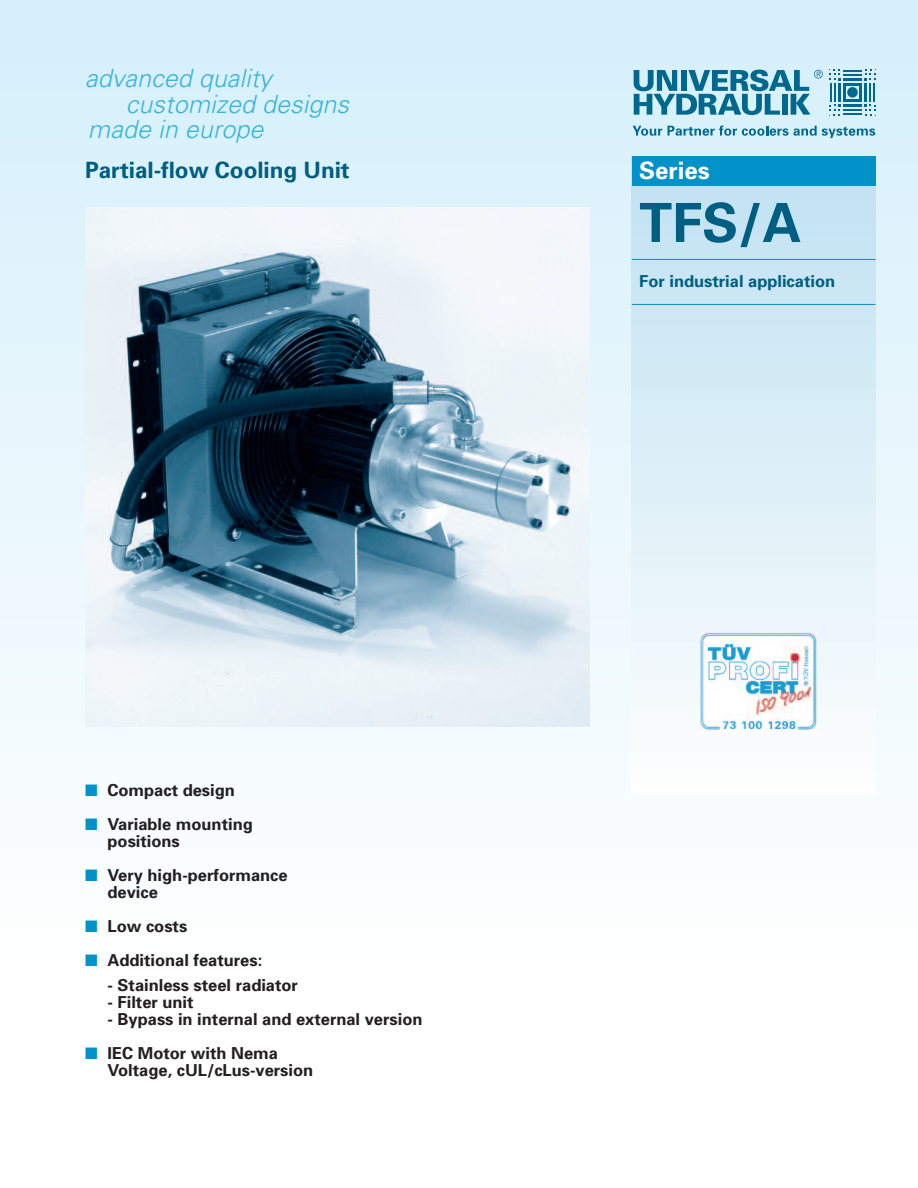
<style>
.page{position:relative;width:918px;height:1188px;background:#fff}
.page>*{position:absolute;margin:0;border:0;box-sizing:border-box;transform-origin:0 0}
.t1{font:700 54px "Univers";color:#005e82}
.t2{font:italic 300 25.2px/25.5px "Univers";letter-spacing:.005em;color:#3bb3db}
.t3{font:700 24px "Univers";color:#fff}
.t4{font:700 22.5px "Univers";color:#005e82}
.t5{font:700 16.5px/17px "Univers";color:#231f20}
.t6{font:700 16.5px "Univers";color:#005e82}
.s1{color:#0092c8}
</style>
<div class="page">
<div style="left:0;top:0;width:918px;height:965px;background:linear-gradient(to bottom,#d4effb,#fefefe)"></div>
<svg style="left:829px;top:69px;width:47px;height:47px;background:#79b5cb"></svg>
<svg style="left:634px;top:70px;width:189px;height:45px;background:#6cacc5"></svg>
<svg style="left:633px;top:125px;width:242px;height:13px;background:#9bcadc"></svg>
<img style="left:85px;top:207px;width:505px;height:519px">
<div style="left:632px;top:156px;width:244px;height:638px;background:linear-gradient(to bottom,#bee1f1,#fdfefe)"></div>
<div style="left:632px;top:156px;width:244px;height:30px;background:#0092c8"></div>
<hr style="left:632px;top:304px;width:244px;height:1px;background:#0092c8">
<hr style="left:632px;top:259px;width:244px;height:1px;background:#0092c8">
<img style="left:700px;top:632px;width:116px;height:101px">
<h2 class="t2" style="left:126px;top:68px;width:225px;text-indent:-41px">advanced quality customized designs</h2>
<h2 class="t2" style="left:88px;top:119px;width:177px">made in europe</h2>
<h3 class="t4" style="left:85px;top:162px;width:266px">Partial-flow Cooling Unit</h3>
<h3 class="t3" style="left:639px;top:161px;width:72px">Series</h3>
<h1 class="t1" style="left:639px;top:202px;width:163px">TFS/A</h1>
<p class="t6" style="left:639px;top:275px;width:197px">For industrial application</p>
<p class="t5" style="left:85px;top:783px;width:151px"><span class="s1">■</span> Compact design</p>
<p class="t5" style="left:108px;top:817px;width:147px;text-indent:-23px"><span class="s1">■</span> Variable mounting positions</p>
<p class="t5" style="left:108px;top:868px;width:182px;text-indent:-23px"><span class="s1">■</span> Very high-performance device</p>
<p class="t5" style="left:85px;top:919px;width:104px"><span class="s1">■</span> Low costs</p>
<p class="t5" style="left:85px;top:953px;width:179px"><span class="s1">■</span> Additional features:</p>
<p class="t5" style="left:108px;top:978px;width:192px">- Stainless steel radiator</p>
<p class="t5" style="left:108px;top:995px;width:88px">- Filter unit</p>
<p class="t5" style="left:108px;top:1012px;width:316px">- Bypass in internal and external version</p>
<p class="t5" style="left:108px;top:1046px;width:207px;text-indent:-23px"><span class="s1">■</span> IEC Motor with Nema<br>Voltage, cUL/cLus-version</p>
</div>
